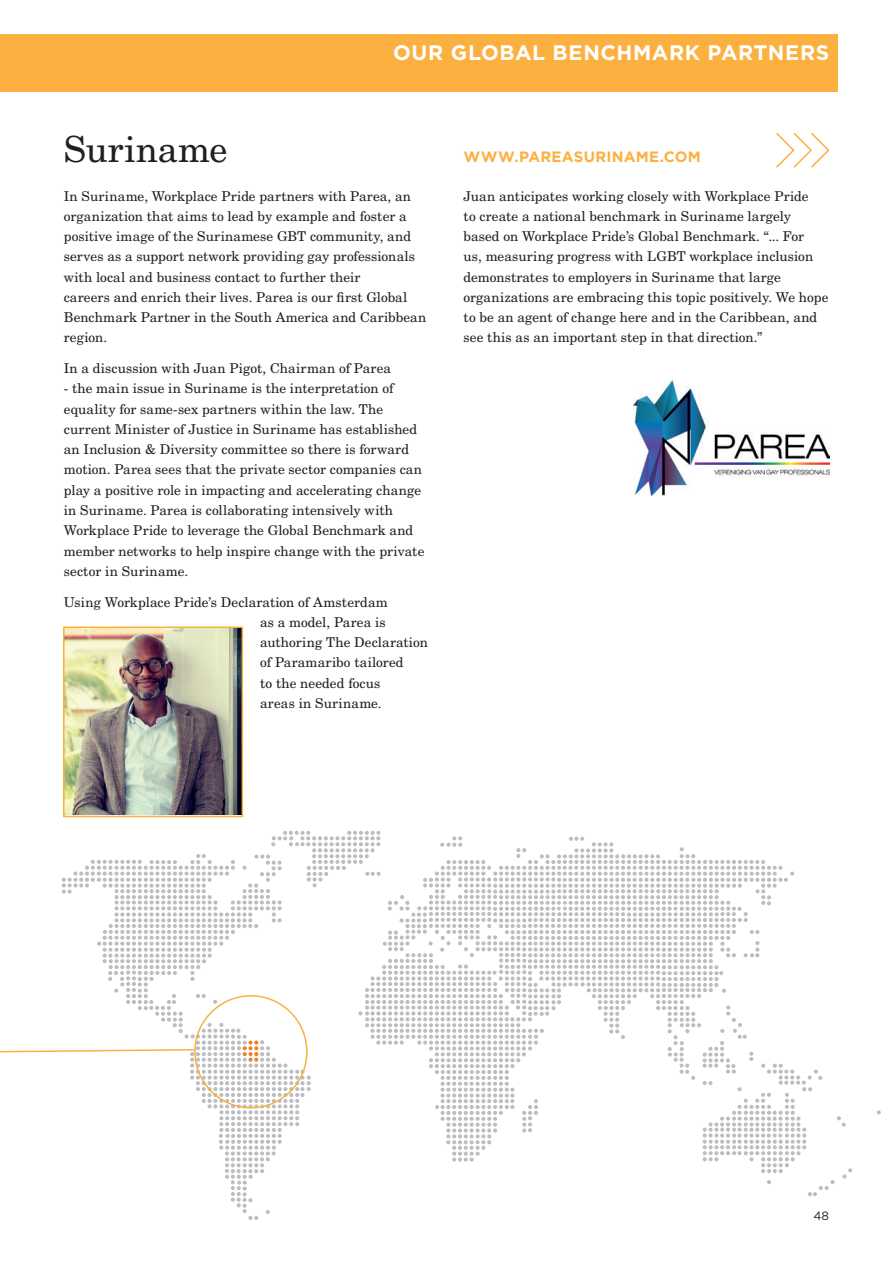
<style>
.page{position:relative;width:893px;height:1263px;background:#fff}
.page>*{position:absolute;margin:0;border:0;box-sizing:border-box;transform-origin:0 0}
.t1{font:36px "New Century Schlbk";letter-spacing:.005em;color:#231f20}
.t2{font:700 21px "Gotham";letter-spacing:.03em;color:#fff}
.t3{font:700 15px "Gotham";letter-spacing:.015em;color:#fbb03f}
.t4{font:13.5px/20.2px "New Century Schlbk";letter-spacing:.01em;color:#231f20}
.t5{font:12px "Gotham";color:#231f20}
</style>
<div class="page">
<div style="left:0;top:34px;width:838px;height:58px;background:#fbb03f"></div>
<svg style="left:877px;top:1110px;width:4px;height:4px"></svg>
<svg style="left:0;top:831px;width:852px;height:389px"></svg>
<img style="left:66px;top:629px;width:174px;height:185px">
<div style="left:63px;top:626px;width:180px;height:191px;border:2px solid #fbb03f"></div>
<img style="left:634px;top:380px;width:195px;height:116px">
<svg style="left:776px;top:133px;width:54px;height:35px"></svg>
<p class="t1" style="left:64px;top:127px;width:165px">Suriname</p>
<p class="t2" style="left:393px;top:40px;width:438px">OUR GLOBAL BENCHMARK PARTNERS</p>
<p class="t3" style="left:463px;top:148px;width:239px">WWW.PAREASURINAME.COM</p>
<p class="t4" style="left:64px;top:186px;width:364px">In Suriname, Workplace Pride partners with Parea, an organization that aims to lead by example and foster a positive image of the Surinamese GBT community, and serves as a support network providing gay professionals with local and business contact to further their<br>careers and enrich their lives. Parea is our first Global Benchmark Partner in the South America and Caribbean region.</p>
<p class="t4" style="left:64px;top:358px;width:329px">In a discussion with Juan Pigot, Chairman of Parea</p>
<p class="t4" style="left:64px;top:378px;width:362px">- the main issue in Suriname is the interpretation of equality for same-sex partners within the law. The current Minister of Justice in Suriname has established an Inclusion &amp; Diversity committee so there is forward motion. Parea sees that the private sector companies can play a positive role in impacting and accelerating change in Suriname. Parea is collaborating intensively with Workplace Pride to leverage the Global Benchmark and member networks to help inspire change with the private sector in Suriname.</p>
<p class="t4" style="left:260px;top:592px;width:169px;text-indent:-196px">Using Workplace Pride’s Declaration of Amsterdam<br>as a model, Parea is authoring The Declaration of Paramaribo tailored<br>to the needed focus<br>areas in Suriname.</p>
<p class="t4" style="left:463px;top:186px;width:366px">Juan anticipates working closely with Workplace Pride<br>to create a national benchmark in Suriname largely based on Workplace Pride’s Global Benchmark. “... For<br>us, measuring progress with LGBT workplace inclusion demonstrates to employers in Suriname that large organizations are embracing this topic positively. We hope to be an agent of change here and in the Caribbean, and see this as an important step in that direction.”</p>
<p class="t5" style="left:814px;top:1209px;width:17px">48</p>
</div>
